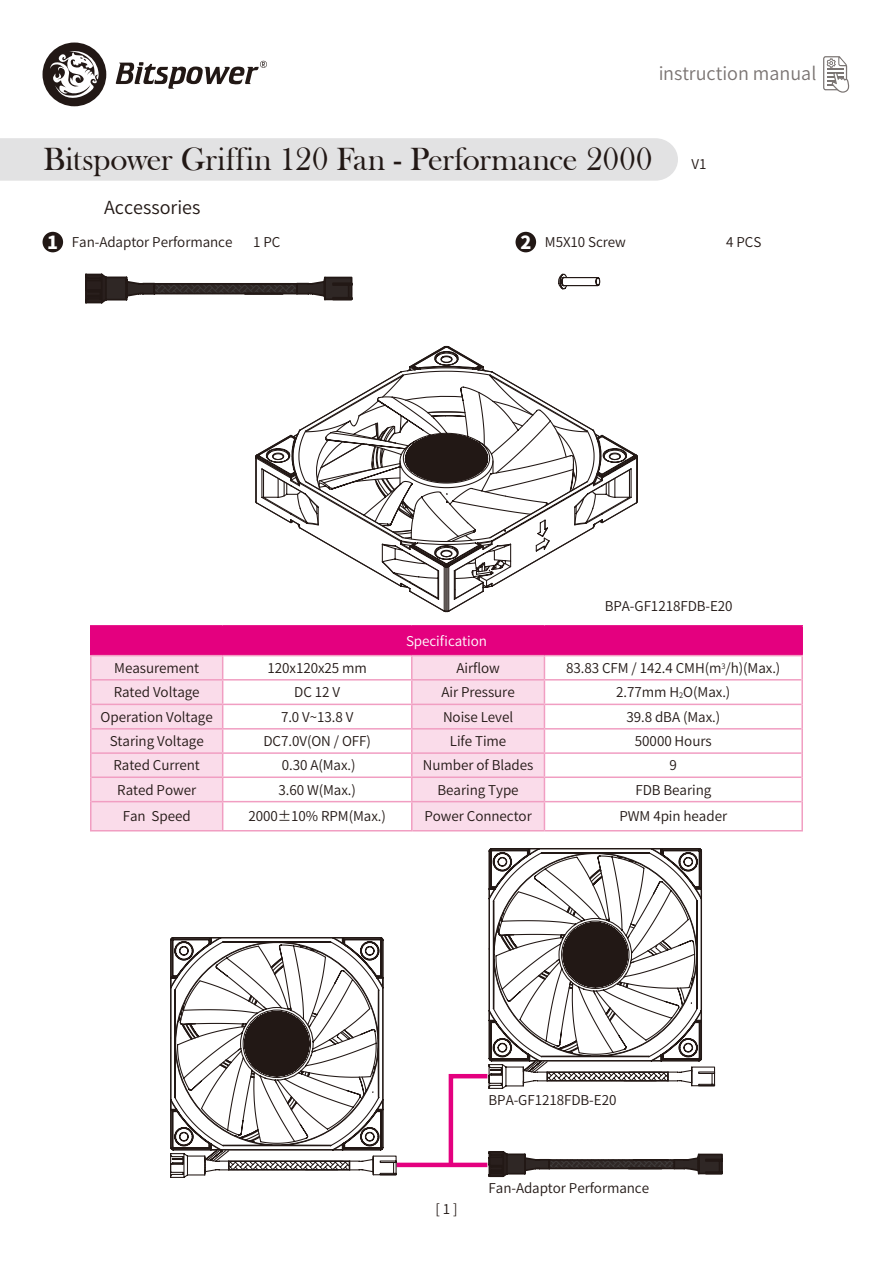
<style>
.page{position:relative;width:893px;height:1263px;background:#fff}
.page>*{position:absolute;margin:0;border:0;box-sizing:border-box;transform-origin:0 0}
.t1{font:33px "Bask Old Face";color:#221815}
.t2{font:600 18px "Noto Sans CJ Ktc";color:#221815}
.t3{font:600 13.5px "Noto Sans CJ Ktc";letter-spacing:-.005em;color:#221815}
.t4{font:600 13.5px "Noto Sans CJ Ktc";letter-spacing:-.005em;color:#fff}
.s1{font-weight:900;font-size:18px;color:#fff}
.s2{font-size:7.5px}
</style>
<div class="page">
<svg style="left:116px;top:61px;width:151px;height:28px"></svg>
<svg style="left:43px;top:43px;width:63px;height:63px"></svg>
<div style="left:0;top:138px;width:678px;height:43px;background:#e2e2e3"></div>
<svg style="left:823px;top:56px;width:26px;height:37px"></svg>
<div style="left:91px;top:626px;width:711px;height:30px;background:#e4007f"></div>
<svg style="left:92px;top:656px;width:452px;height:174px;fill:#fadcea"></svg>
<hr style="left:92px;top:752px;width:131px;height:2px;background:#f19ec2">
<hr style="left:223px;top:752px;width:189px;height:2px;background:#f19ec2">
<hr style="left:412px;top:752px;width:132px;height:2px;background:#f19ec2">
<hr style="left:544px;top:752px;width:257px;height:2px;background:#f19ec2">
<hr style="left:92px;top:776px;width:131px;height:2px;background:#f19ec2">
<hr style="left:223px;top:776px;width:189px;height:2px;background:#f19ec2">
<hr style="left:412px;top:776px;width:132px;height:2px;background:#f19ec2">
<hr style="left:544px;top:776px;width:257px;height:2px;background:#f19ec2">
<hr style="left:92px;top:801px;width:131px;height:1px;background:#f19ec2">
<hr style="left:223px;top:801px;width:189px;height:1px;background:#f19ec2">
<hr style="left:412px;top:801px;width:132px;height:1px;background:#f19ec2">
<hr style="left:544px;top:801px;width:257px;height:1px;background:#f19ec2">
<hr style="left:222px;top:830px;width:190px;height:1px;background:#f19ec2">
<hr style="left:92px;top:679px;width:131px;height:1px;background:#f19ec2">
<hr style="left:412px;top:679px;width:132px;height:1px;background:#f19ec2">
<hr style="left:544px;top:679px;width:257px;height:1px;background:#f19ec2">
<hr style="left:92px;top:704px;width:131px;height:1px;background:#f19ec2">
<hr style="left:223px;top:704px;width:189px;height:1px;background:#f19ec2">
<hr style="left:412px;top:704px;width:132px;height:1px;background:#f19ec2">
<hr style="left:544px;top:704px;width:257px;height:1px;background:#f19ec2">
<hr style="left:92px;top:728px;width:131px;height:1px;background:#f19ec2">
<hr style="left:223px;top:728px;width:189px;height:1px;background:#f19ec2">
<hr style="left:412px;top:728px;width:132px;height:1px;background:#f19ec2">
<hr style="left:544px;top:728px;width:257px;height:1px;background:#f19ec2">
<svg style="left:544px;top:656px;width:1px;height:174px"></svg>
<hr style="left:412px;top:655px;width:132px;height:1px;background:#f19ec2">
<hr style="left:544px;top:655px;width:259px;height:1px;background:#f19ec2">
<hr style="left:223px;top:655px;width:189px;height:1px;background:#f19ec2">
<svg style="left:411px;top:656px;width:1px;height:174px"></svg>
<hr style="left:223px;top:679px;width:189px;height:1px;background:#f19ec2">
<hr style="left:90px;top:655px;width:133px;height:1px;background:#f19ec2">
<svg style="left:222px;top:656px;width:1px;height:174px"></svg>
<hr style="left:90px;top:625px;width:133px;height:2px;background:#e4007f">
<hr style="left:90px;top:627px;width:2px;height:28px;background:#e4007f">
<hr style="left:223px;top:625px;width:189px;height:2px;background:#e4007f">
<hr style="left:412px;top:625px;width:132px;height:2px;background:#e4007f">
<hr style="left:544px;top:625px;width:259px;height:2px;background:#e4007f">
<hr style="left:801px;top:627px;width:2px;height:28px;background:#e4007f">
<hr style="left:90px;top:656px;width:2px;height:24px;background:#f19ec2">
<hr style="left:801px;top:656px;width:2px;height:24px;background:#f19ec2">
<hr style="left:90px;top:680px;width:2px;height:24px;background:#f19ec2">
<hr style="left:801px;top:680px;width:2px;height:24px;background:#f19ec2">
<hr style="left:90px;top:704px;width:2px;height:25px;background:#f19ec2">
<hr style="left:801px;top:704px;width:2px;height:25px;background:#f19ec2">
<hr style="left:90px;top:729px;width:2px;height:24px;background:#f19ec2">
<hr style="left:801px;top:729px;width:2px;height:24px;background:#f19ec2">
<hr style="left:90px;top:753px;width:2px;height:24px;background:#f19ec2">
<hr style="left:801px;top:753px;width:2px;height:24px;background:#f19ec2">
<hr style="left:90px;top:777px;width:2px;height:25px;background:#f19ec2">
<hr style="left:801px;top:777px;width:2px;height:25px;background:#f19ec2">
<hr style="left:90px;top:802px;width:2px;height:28px;background:#f19ec2">
<hr style="left:801px;top:802px;width:2px;height:28px;background:#f19ec2">
<hr style="left:90px;top:830px;width:132px;height:1px;background:#f19ec2">
<hr style="left:412px;top:830px;width:132px;height:1px;background:#f19ec2">
<hr style="left:544px;top:830px;width:259px;height:1px;background:#f19ec2">
<div style="left:43px;top:232px;width:20px;height:20px;background:#221815;border-radius:50%"></div>
<svg style="left:85px;top:273px;width:268px;height:31px"></svg>
<svg style="left:558px;top:273px;width:43px;height:17px"></svg>
<div style="left:515px;top:232px;width:21px;height:20px;background:#221815;border-radius:50%"></div>
<svg style="left:255px;top:346px;width:383px;height:267px"></svg>
<hr style="left:397px;top:1163px;width:90px;height:4px;background:#e4007f">
<svg style="left:170px;top:939px;width:227px;height:239px"></svg>
<svg style="left:446px;top:850px;width:277px;height:328px"></svg>
<h2 class="t2" style="left:658px;top:63px;width:160px">instruction manual</h2>
<h1 class="t1" style="left:43px;top:141px;width:610px">Bitspower Griffin 120 Fan - Performance 2000</h1>
<p class="t3" style="left:691px;top:156px;width:16px">V1</p>
<h2 class="t2" style="left:104px;top:197px;width:98px">Accessories</h2>
<p class="t3" style="left:47px;top:235px;width:187px"><span class="s1">1</span> Fan-Adaptor Performance</p>
<p class="t3" style="left:253px;top:235px;width:29px">1 PC</p>
<p class="t3" style="left:520px;top:235px;width:107px"><span class="s1">2</span> M5X10 Screw</p>
<p class="t3" style="left:726px;top:235px;width:37px">4 PCS</p>
<p class="t4" style="left:406px;top:633px;width:82px">Specification</p>
<p class="t3" style="left:605px;top:598px;width:129px">BPA-GF1218FDB-E20</p>
<p class="t3" style="left:114px;top:660px;width:87px">Measurement</p>
<p class="t3" style="left:267px;top:660px;width:101px">120x120x25 mm</p>
<p class="t3" style="left:456px;top:660px;width:45px">Airflow</p>
<p class="t3" style="left:566px;top:660px;width:216px">83.83 CFM / 142.4 CMH(m<sup>3</sup>/h)(Max.)</p>
<p class="t3" style="left:114px;top:685px;width:87px">Rated Voltage</p>
<p class="t3" style="left:294px;top:685px;width:47px">DC 12 V</p>
<p class="t3" style="left:441px;top:685px;width:75px">Air Pressure</p>
<p class="t3" style="left:616px;top:685px;width:116px">2.77mm H<span class="s2">2</span>O(Max.)</p>
<p class="t3" style="left:101px;top:709px;width:114px">Operation Voltage</p>
<p class="t3" style="left:281px;top:709px;width:74px">7.0 V~13.8 V</p>
<p class="t3" style="left:443px;top:709px;width:72px">Noise Level</p>
<p class="t3" style="left:626px;top:709px;width:95px">39.8 dBA (Max.)</p>
<p class="t3" style="left:110px;top:733px;width:96px">Staring Voltage</p>
<p class="t3" style="left:263px;top:733px;width:109px">DC7.0V(ON / OFF)</p>
<p class="t3" style="left:450px;top:733px;width:58px">Life Time</p>
<p class="t3" style="left:635px;top:733px;width:78px">50000 Hours</p>
<p class="t3" style="left:114px;top:758px;width:88px">Rated Current</p>
<p class="t3" style="left:282px;top:758px;width:75px">0.30 A(Max.)</p>
<p class="t3" style="left:423px;top:758px;width:112px">Number of Blades</p>
<p class="t3" style="left:670px;top:758px;width:9px">9</p>
<p class="t3" style="left:117px;top:782px;width:80px">Rated Power</p>
<p class="t3" style="left:278px;top:782px;width:79px">3.60 W(Max.)</p>
<p class="t3" style="left:438px;top:782px;width:83px">Bearing Type</p>
<p class="t3" style="left:635px;top:782px;width:77px">FDB Bearing</p>
<p class="t3" style="left:123px;top:809px;width:69px">Fan Speed</p>
<p class="t3" style="left:248px;top:809px;width:139px">2000±10% RPM(Max.)</p>
<p class="t3" style="left:424px;top:809px;width:109px">Power Connector</p>
<p class="t3" style="left:620px;top:809px;width:109px">PWM 4pin header</p>
<p class="t3" style="left:489px;top:1092px;width:129px">BPA-GF1218FDB-E20</p>
<p class="t3" style="left:435px;top:1201px;width:24px">[ 1 ]</p>
<p class="t3" style="left:489px;top:1181px;width:162px">Fan-Adaptor Performance</p>
</div>
